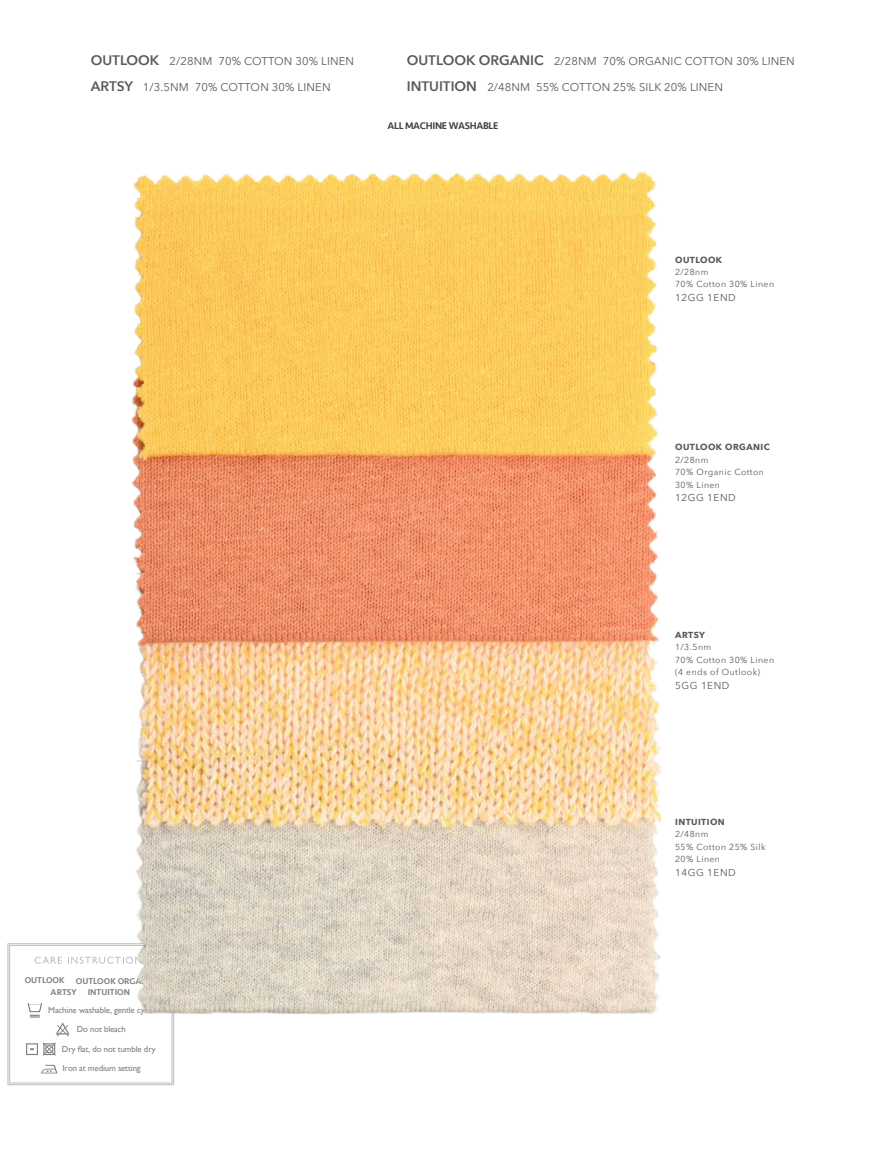
<style>
.page{position:relative;width:886px;height:1170px;background:#fff}
.page>*{position:absolute;margin:0;border:0;box-sizing:border-box;transform-origin:0 0}
.t1{font:11.25px "Avenir Next";letter-spacing:.01em;color:#58595b}
.t2{font:10px "Avenir Next";letter-spacing:.05em;color:#58595b}
.t3{font:500 10px "Seravek";letter-spacing:-.03em;color:#404041}
.t4{font:8.75px/12.5px "Avenir Next";letter-spacing:.05em;color:#58595b}
.t5{font:8.75px "Gill Sans";letter-spacing:-.015em;color:#808184}
.t6{font:700 8.75px "Avenir Next";letter-spacing:.05em;color:#58595b}
.t7{font:500 8.75px "Seravek";color:#808184}
.s1{font-weight:600;font-size:13.75px}
</style>
<div class="page">
<div style="left:8px;top:943px;width:166px;height:141px;border:1px solid #bbbdbf"></div>
<div style="left:9px;top:944px;width:163px;height:139px;border:1px solid #bbbdbf"></div>
<svg style="left:68px;top:956px;width:64px;height:7px"></svg>
<svg style="left:26px;top:1042px;width:30px;height:13px"></svg>
<svg style="left:56px;top:1022px;width:14px;height:14px"></svg>
<svg style="left:28px;top:1003px;width:14px;height:14px"></svg>
<svg style="left:35px;top:956px;width:27px;height:7px"></svg>
<svg style="left:41px;top:1064px;width:16px;height:9px"></svg>
<img style="left:132px;top:172px;width:529px;height:842px">
<p class="t1" style="left:91px;top:51px;width:265px"><span class="s1">OUTLOOK</span> 2/28NM 70% COTTON 30% LINEN</p>
<p class="t1" style="left:407px;top:51px;width:390px"><span class="s1">OUTLOOK ORGANIC</span> 2/28NM 70% ORGANIC COTTON 30% LINEN</p>
<p class="t1" style="left:407px;top:77px;width:318px"><span class="s1">INTUITION</span> 2/48NM 55% COTTON 25% SILK 20% LINEN</p>
<p class="t1" style="left:91px;top:77px;width:241px"><span class="s1">ARTSY</span> 1/3.5NM 70% COTTON 30% LINEN</p>
<p class="t7" style="left:25px;top:975px;width:41px">OUTLOOK</p>
<p class="t7" style="left:76px;top:975px;width:82px">OUTLOOK ORGANIC</p>
<p class="t7" style="left:51px;top:986px;width:27px">ARTSY</p>
<p class="t7" style="left:88px;top:986px;width:44px">INTUITION</p>
<p class="t5" style="left:48px;top:1004px;width:107px">Machine washable, gentle cycle</p>
<p class="t5" style="left:77px;top:1024px;width:51px">Do not bleach</p>
<p class="t5" style="left:62px;top:1043px;width:95px">Dry flat, do not tumble dry</p>
<p class="t5" style="left:63px;top:1062px;width:80px">Iron at medium setting</p>
<p class="t3" style="left:388px;top:119px;width:112px">ALL MACHINE WASHABLE</p>
<p class="t6" style="left:675px;top:252px;width:49px">OUTLOOK</p>
<p class="t4" style="left:675px;top:265px;width:100px">2/28nm<br>70% Cotton 30% Linen</p>
<p class="t2" style="left:675px;top:289px;width:62px">12GG 1END</p>
<p class="t6" style="left:675px;top:439px;width:96px">OUTLOOK ORGANIC</p>
<p class="t4" style="left:675px;top:453px;width:90px">2/28nm<br>70% Organic Cotton<br>30% Linen</p>
<p class="t2" style="left:675px;top:489px;width:62px">12GG 1END</p>
<p class="t6" style="left:675px;top:627px;width:31px">ARTSY</p>
<p class="t4" style="left:675px;top:640px;width:100px">1/3.5nm<br>70% Cotton 30% Linen (4 ends of Outlook)</p>
<p class="t2" style="left:675px;top:676px;width:56px">5GG 1END</p>
<p class="t6" style="left:675px;top:814px;width:51px">INTUITION</p>
<p class="t4" style="left:675px;top:827px;width:92px">2/48nm<br>55% Cotton 25% Silk<br>20% Linen</p>
<p class="t2" style="left:675px;top:864px;width:62px">14GG 1END</p>
</div>
